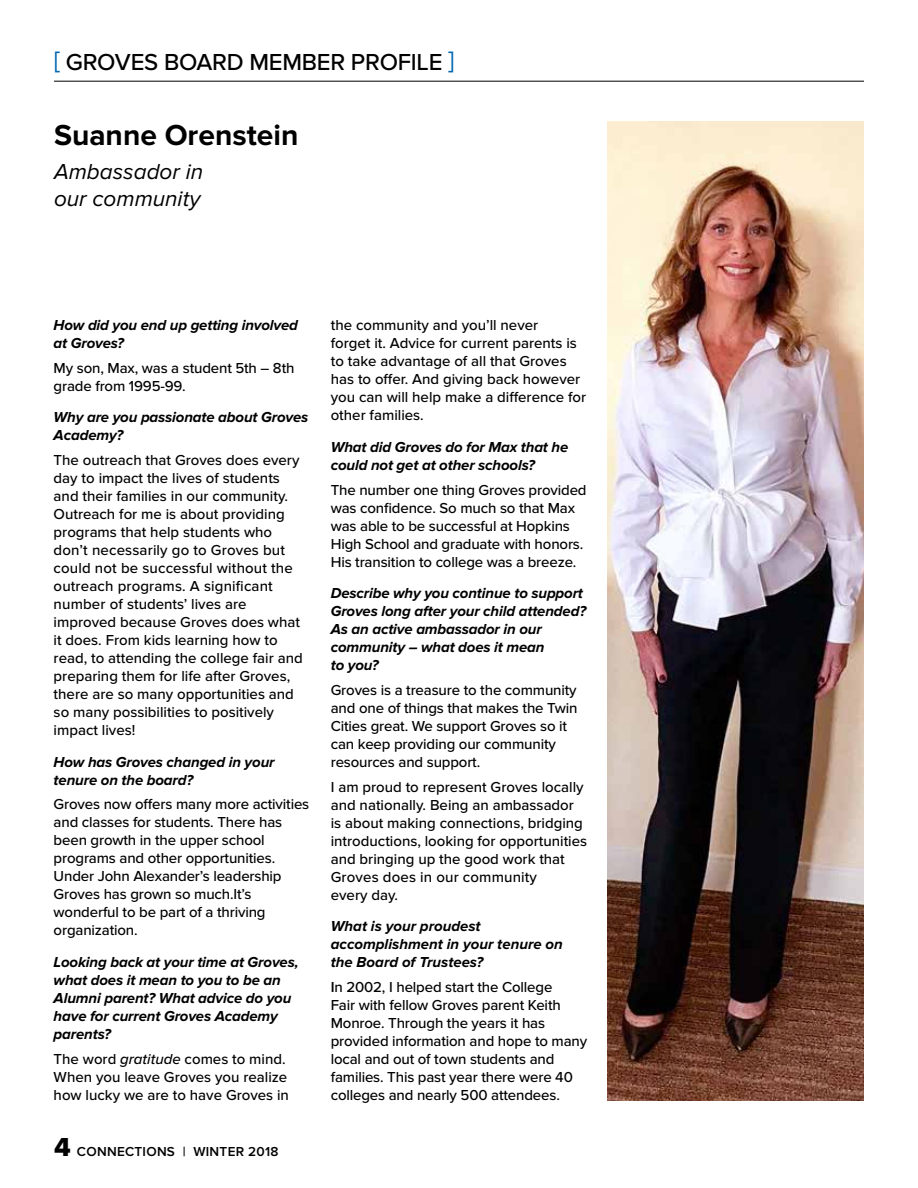
<style>
.page{position:relative;width:918px;height:1188px;background:#fff}
.page>*{position:absolute;margin:0;border:0;box-sizing:border-box;transform-origin:0 0}
.t1{font:700 30px "Proxima Nova";color:#000}
.t2{font:500 24px "Proxima Nova";letter-spacing:-.01em;color:#000}
.t3{font:italic 22.5px/27px "Proxima Nova";color:#000}
.t4{font:500 15px/18px "Proxima Nova";color:#000}
.t5{font:italic 700 15px/18px "Proxima Nova";letter-spacing:-.01em;color:#000}
.t6{font:600 13.5px "Proxima Nova";letter-spacing:.02em;color:#000}
.s1{color:#0067b1}
.s2{font-style:italic}
.s3{font-family:"Proxima Nova Extrabld";font-weight:400;font-size:27px}
.s4{font-weight:600}
</style>
<div class="page">
<img style="left:608px;top:122px;width:256px;height:979px">
<hr style="left:54px;top:81px;width:810px;height:1px;background:#000">
<h2 class="t2" style="left:54px;top:48px;width:402px"><span class="s1">[</span> GROVES BOARD MEMBER PROFILE <span class="s1">]</span></h2>
<h1 class="t1" style="left:54px;top:118px;width:246px">Suanne Orenstein</h1>
<h3 class="t3" style="left:54px;top:159px;width:151px">Ambassador in our community</h3>
<p class="t5" style="left:54px;top:317px;width:246px">How did you end up getting involved at Groves?</p>
<p class="t4" style="left:54px;top:359px;width:242px">My son, Max, was a student 5th – 8th grade from 1995-99.</p>
<p class="t5" style="left:54px;top:409px;width:256px">Why are you passionate about Groves<br>Academy?</p>
<p class="t4" style="left:54px;top:452px;width:251px">The outreach that Groves does every day to impact the lives of students and their families in our community.<br>Outreach for me is about providing programs that help students who don’t necessarily go to Groves but could not be successful without the outreach programs. A significant number of students’ lives are improved because Groves does what it does. From kids learning how to read, to attending the college fair and preparing them for life after Groves, there are so many opportunities and so many possibilities to positively impact lives!</p>
<p class="t5" style="left:54px;top:753px;width:222px">How has Groves changed in your tenure on the board?</p>
<p class="t4" style="left:54px;top:796px;width:257px">Groves now offers many more activities and classes for students. There has been growth in the upper school programs and other opportunities.<br>Under John Alexander’s leadership<br>Groves has grown so much.It’s wonderful to be part of a thriving organization.</p>
<p class="t5" style="left:54px;top:954px;width:246px">Looking back at your time at Groves, what does it mean to you to be an<br>Alumni parent? What advice do you have for current Groves Academy parents?</p>
<p class="t4" style="left:54px;top:1050px;width:237px">The word <span class="s2">gratitude</span> comes to mind.<br>When you leave Groves you realize how lucky we are to have Groves in</p>
<p class="t6" style="left:54px;top:1144px;width:226px"><span class="s3">4</span> CONNECTIONS | WINTER 2018</p>
<p class="t4" style="left:331px;top:317px;width:257px">the community and you’ll never<br>forget it. Advice for current parents is to take advantage of all that Groves has to offer. And giving back however you can will help make a difference for other families.</p>
<p class="t5" style="left:331px;top:439px;width:239px">What did Groves do for Max that he could not get at other schools?</p>
<p class="t4" style="left:331px;top:481px;width:257px">The number one thing Groves provided was confidence. So much so that Max was able to be successful at Hopkins High School and graduate with honors.<br>His transition to college was a breeze.</p>
<p class="t5" style="left:331px;top:585px;width:257px">Describe why you continue to support<br>Groves long after your child attended?<br>As an active ambassador in our community – what does it mean<br>to you?</p>
<p class="t4" style="left:331px;top:681px;width:248px">Groves is a treasure to the community and one of things that makes the Twin Cities great. We support Groves so it can keep providing our community resources and support.</p>
<p class="t4" style="left:331px;top:778px;width:258px">I am proud to represent Groves locally and nationally. Being an ambassador is about making connections, bridging introductions, looking for opportunities and bringing up the good work that<br>Groves does in our community<br>every day.</p>
<p class="t5" style="left:331px;top:918px;width:234px">What is your proudest accomplishment in your tenure on the Board of Trustees?</p>
<p class="t4" style="left:331px;top:978px;width:258px"><span class="s4">I</span>n 2002, I helped start the College<br>Fair with fellow Groves parent Keith Monroe. Through the years it has provided information and hope to many local and out of town students and families. This past year there were 40 colleges and nearly 500 attendees.</p>
</div>
